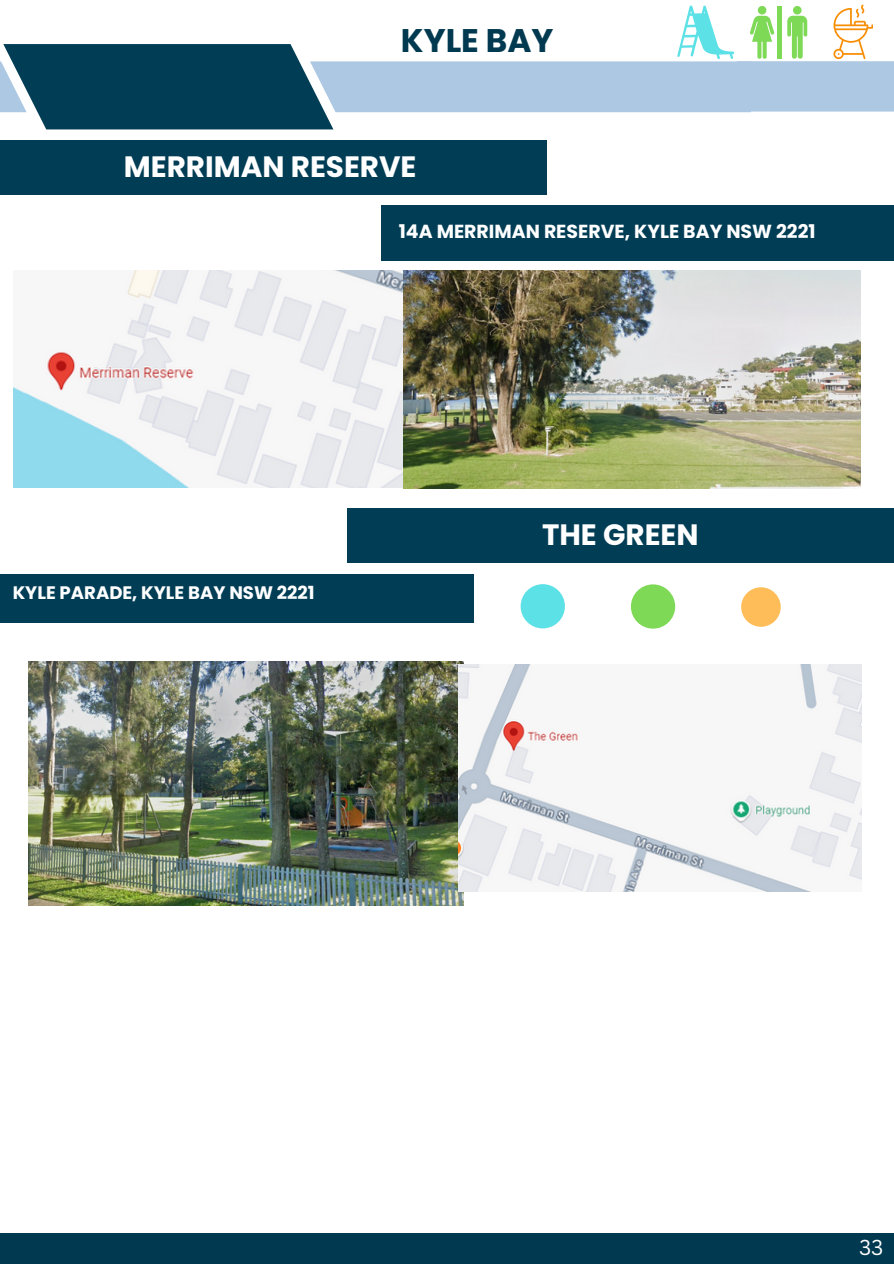
<style>
.page{position:relative;width:894px;height:1264px;background:#fff}
.page>*{position:absolute;margin:0;border:0;box-sizing:border-box;transform-origin:0 0}
.t1{font:700 32.7px "Poppins";color:#003950}
.t2{font:700 29.4px "Poppins";color:#fff}
.t3{font:21px "Canva Sans";color:#fff}
.t4{font:700 18.9px "Poppins";color:#fff}
.t5{font:700 18px "Poppins";color:#fff}
</style>
<div class="page">
<div style="left:0;top:140px;width:546px;height:55px;background:#013d55"></div>
<div style="left:347px;top:508px;width:546px;height:54px;background:#013d55"></div>
<div style="left:0;top:574px;width:473px;height:48px;background:#013d55"></div>
<img style="left:28px;top:661px;width:435px;height:244px">
<img style="left:458px;top:664px;width:403px;height:227px">
<div style="left:381px;top:205px;width:512px;height:55px;background:#013d55"></div>
<svg style="left:0;top:5px;width:893px;height:124px"></svg>
<div style="left:0;top:1233px;width:893px;height:30px;background:#003950"></div>
<img style="left:13px;top:271px;width:847px;height:217px">
<div style="left:520px;top:584px;width:44px;height:44px;background:#5ce1e6;border-radius:50%"></div>
<div style="left:630px;top:584px;width:45px;height:44px;background:#7ed957;border-radius:50%"></div>
<div style="left:741px;top:587px;width:39px;height:39px;background:#ffbd59;border-radius:50%"></div>
<p class="t1" style="left:401px;top:17px;width:154px">KYLE BAY</p>
<p class="t2" style="left:124px;top:146px;width:294px">MERRIMAN RESERVE</p>
<p class="t4" style="left:399px;top:218px;width:418px">14A MERRIMAN RESERVE, KYLE BAY NSW 2221</p>
<p class="t5" style="left:13px;top:580px;width:303px">KYLE PARADE, KYLE BAY NSW 2221</p>
<p class="t2" style="left:542px;top:514px;width:158px">THE GREEN</p>
<h1 class="t3" style="left:858px;top:1232px;width:26px">33</h1>
</div>
